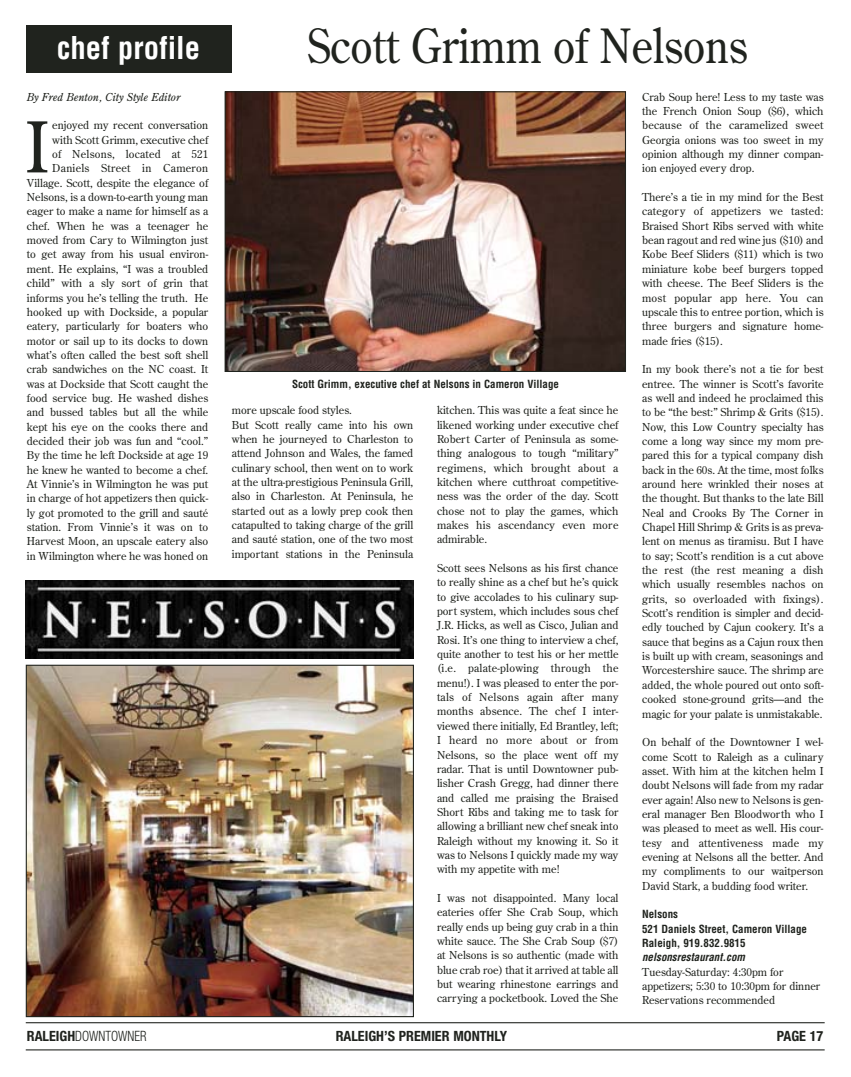
<style>
.page{position:relative;width:851px;height:1077px;background:#fff}
.page>*{position:absolute;margin:0;border:0;box-sizing:border-box;transform-origin:0 0}
.t1{font:69.75px "Century Old Style";color:#20231e}
.t2{font:47.1px "Century Old Style";color:#20231e;scale:.9 1}
.t3{font:700 condensed 30.6px "Helvetica";color:#fff}
.t4{font:300 condensed 14.25px "Helvetica Neue";color:#20231e;scale:.9 1}
.t5{font:700 condensed 14.1px "Helvetica Neue";color:#20231e}
.t6{font:10.95px/14.4px "Century Old Style";color:#20231e;text-align:justify}
.t7{font:700 condensed 10.95px/14.4px "Helvetica";color:#20231e}
.t8{font:italic 10.95px "Century Old Style";color:#20231e}
.t9{font:italic 700 condensed 10.95px "Helvetica";color:#20231e}
.s1{font-weight:700;font-size:14.1px}
</style>
<div class="page">
<hr style="left:26px;top:1022px;width:798px;height:1px;background:#20231e">
<hr style="left:26px;top:1049px;width:798px;height:1px;background:#20231e">
<img style="left:226px;top:93px;width:398px;height:277px">
<div style="left:224px;top:91px;width:402px;height:281px;border:1px solid #20231e"></div>
<div style="left:26px;top:25px;width:205px;height:48px;background:#20231e"></div>
<img style="left:28px;top:667px;width:384px;height:348px">
<div style="left:26px;top:665px;width:388px;height:352px;border:1px solid #20231e"></div>
<img style="left:26px;top:581px;width:388px;height:77px">
<h3 class="t3" style="left:57px;top:36px;width:144px">chef profile</h3>
<h2 class="t2" style="left:307px;top:27px;width:491px">Scott Grimm of Nelsons</h2>
<p class="t8" style="left:27px;top:93px;width:155px">By Fred Benton, City Style Editor</p>
<h1 class="t1" style="left:25px;top:119px;width:25px">I</h1>
<p class="t6" style="left:27px;top:119px;width:183px;text-align:right">enjoyed my recent conversation<br>with Scott Grimm, executive chef<br>of Nelsons, located at 521<br>Daniels Street in Cameron Village. Scott, despite the elegance of Nelsons, is a down-to-earth young man eager to make a name for himself as a chef. When he was a teenager he moved from Cary to Wilmington just to get away from his usual environ&shy;ment. He explains, “I was a troubled child” with a sly sort of grin that informs you he’s telling the truth. He hooked up with Dockside, a popular eatery, particularly for boaters who motor or sail up to its docks to down what’s often called the best soft shell crab sandwiches on the NC coast. It was at Dockside that Scott caught the food service bug. He washed dishes and bussed tables but all the while kept his eye on the cooks there and decided their job was fun and “cool.” By the time he left Dockside at age 19 he knew he wanted to become a chef.<br>At Vinnie’s in Wilmington he was put in charge of hot appetizers then quick&shy;ly got promoted to the grill and sauté station. From Vinnie’s it was on to Harvest Moon, an upscale eatery also in Wilmington where he was honed on</p>
<p class="t7" style="left:292px;top:377px;width:268px">Scott Grimm, executive chef at Nelsons in Cameron Village</p>
<p class="t6" style="left:232px;top:404px;width:183px;text-align:left">more upscale food styles.<br>But Scott really came into his own when he journeyed to Charleston to attend Johnson and Wales, the famed culinary school, then went on to work at the ultra-prestigious Peninsula Grill, also in Charleston. At Peninsula, he started out as a lowly prep cook then catapulted to taking charge of the grill and sauté station, one of the two most important stations in the Peninsula</p>
<p class="t6" style="left:437px;top:404px;width:183px">kitchen. This was quite a feat since he likened working under executive chef Robert Carter of Peninsula as some&shy;thing analogous to tough “military” regimens, which brought about a kitchen where cutthroat competitive&shy;ness was the order of the day. Scott chose not to play the games, which makes his ascendancy even more admirable.</p>
<p class="t6" style="left:437px;top:562px;width:183px">Scott sees Nelsons as his first chance to really shine as a chef but he’s quick to give accolades to his culinary sup&shy;port system, which includes sous chef J.R. Hicks, as well as Cisco, Julian and Rosi. It’s one thing to interview a chef, quite another to test his or her mettle (i.e. palate-plowing through the menu!). I was pleased to enter the por&shy;tals of Nelsons again after many months absence. The chef I inter&shy;viewed there initially, Ed Brantley, left; I heard no more about or from Nelsons, so the place went off my radar. That is until Downtowner pub&shy;lisher Crash Gregg, had dinner there and called me praising the Braised Short Ribs and taking me to task for allowing a brilliant new chef sneak into Raleigh without my knowing it. So it was to Nelsons I quickly made my way with my appetite with me!</p>
<p class="t6" style="left:437px;top:892px;width:183px">I was not disappointed. Many local eateries offer She Crab Soup, which really ends up being guy crab in a thin white sauce. The She Crab Soup ($7) at Nelsons is so authentic (made with blue crab roe) that it arrived at table all but wearing rhinestone earrings and carrying a pocketbook. Loved the She</p>
<p class="t6" style="left:642px;top:90px;width:183px">Crab Soup here! Less to my taste was the French Onion Soup ($6), which because of the caramelized sweet Georgia onions was too sweet in my opinion although my dinner compan&shy;ion enjoyed every drop.</p>
<p class="t6" style="left:642px;top:191px;width:183px">There’s a tie in my mind for the Best category of appetizers we tasted:<br>Braised Short Ribs served with white bean ragout and red wine jus ($10) and Kobe Beef Sliders ($11) which is two miniature kobe beef burgers topped with cheese. The Beef Sliders is the most popular app here. You can upscale this to entree portion, which is three burgers and signature home&shy;made fries ($15).</p>
<p class="t6" style="left:642px;top:363px;width:183px">In my book there’s not a tie for best entree. The winner is Scott’s favorite as well and indeed he proclaimed this to be “the best:” Shrimp &amp; Grits ($15).<br>Now, this Low Country specialty has come a long way since my mom pre&shy;pared this for a typical company dish back in the 60s. At the time, most folks around here wrinkled their noses at the thought. But thanks to the late Bill Neal and Crooks By The Corner in Chapel Hill Shrimp &amp; Grits is as preva&shy;lent on menus as tiramisu. But I have to say; Scott’s rendition is a cut above the rest (the rest meaning a dish which usually resembles nachos on grits, so overloaded with fixings).<br>Scott’s rendition is simpler and decid&shy;edly touched by Cajun cookery. It’s a sauce that begins as a Cajun roux then is built up with cream, seasonings and Worcestershire sauce. The shrimp are added, the whole poured out onto soft&shy;cooked stone-ground grits—and the magic for your palate is unmistakable.</p>
<p class="t6" style="left:642px;top:736px;width:183px">On behalf of the Downtowner I wel&shy;come Scott to Raleigh as a culinary asset. With him at the kitchen helm I doubt Nelsons will fade from my radar ever again! Also new to Nelsons is gen&shy;eral manager Ben Bloodworth who I was pleased to meet as well. His cour&shy;tesy and attentiveness made my evening at Nelsons all the better. And my compliments to our waitperson David Stark, a budding food writer.</p>
<p class="t7" style="left:642px;top:908px;width:166px">Nelsons<br>521 Daniels Street, Cameron Village<br>Raleigh, 919.832.9815</p>
<p class="t9" style="left:642px;top:953px;width:106px">nelsonsrestaurant.com</p>
<p class="t6" style="left:642px;top:965px;width:179px;text-align:left">Tuesday-Saturday: 4:30pm for appetizers; 5:30 to 10:30pm for dinner<br>Reservations recommended</p>
<h3 class="t4" style="left:27px;top:1031px;width:134px"><span class="s1">RALEIGH</span>DOWNTOWNER</h3>
<p class="t5" style="left:335px;top:1031px;width:173px">RALEIGH’S PREMIER MONTHLY</p>
<p class="t5" style="left:776px;top:1031px;width:48px">PAGE 17</p>
</div>
